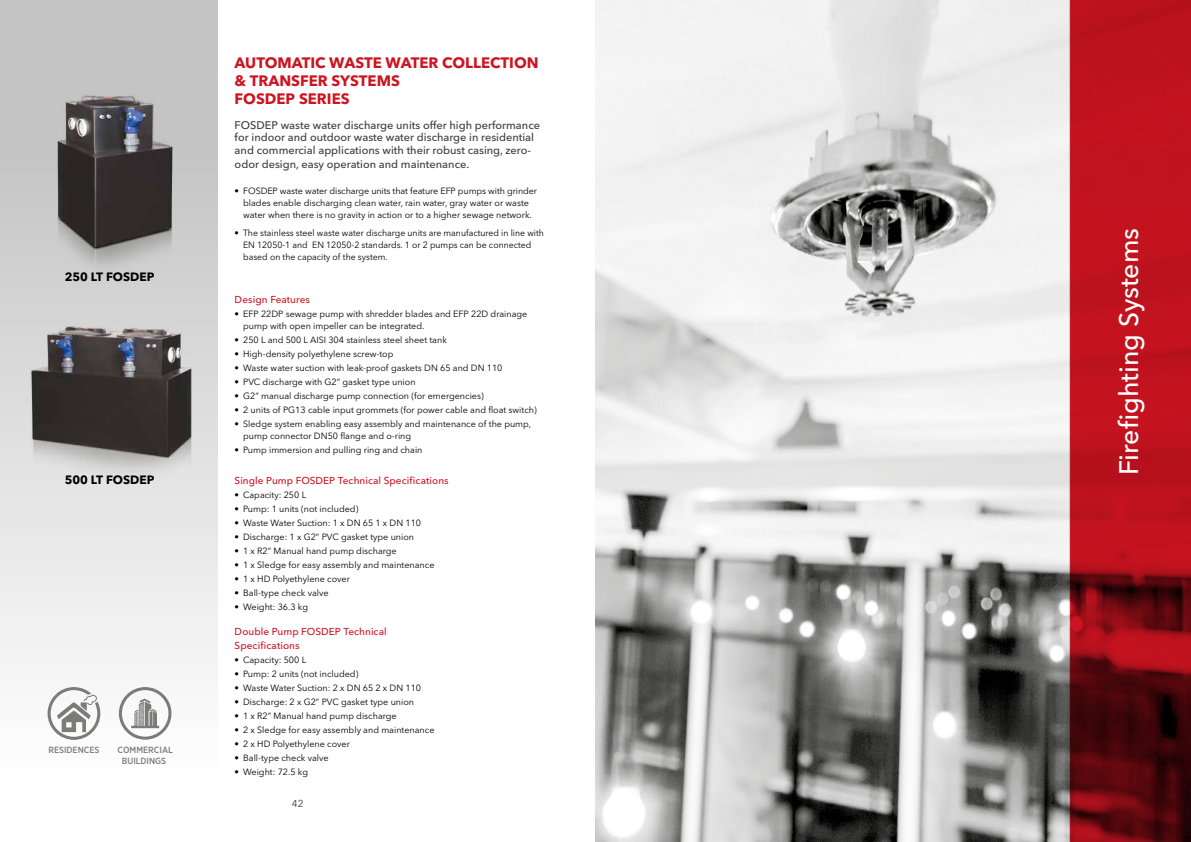
<style>
.page{position:relative;width:1191px;height:842px;background:#fff}
.page>*{position:absolute;margin:0;border:0;box-sizing:border-box;transform-origin:0 0}
.t1{font:500 26.6px "Avenir Next LT Pro";color:#fff}
.t2{font:700 15px/18px "Avenir Next LT Pro";color:#cd1421}
.t3{font:700 12px "Avenir Next LT Pro";color:#000}
.t4{font:500 11px/12.8px "Avenir Next LT Pro";color:#3c3c3b}
.t5{font:500 10px/14px "Avenir Next LT Pro";letter-spacing:.005em;color:#cd1421}
.t6{font:10px "Avenir Next LT Pro";color:#3c3c3b}
.t7{font:9px/12px "Avenir Next LT Pro";color:#000}
.t8{font:500 9px/10.8px "Gotham Narrow";color:#7b7b7a;text-align:center}
</style>
<div class="page">
<div style="left:0;top:0;width:218px;height:842px;background:linear-gradient(to bottom,#bbb,#fff)"></div>
<img style="left:41px;top:82px;width:144px;height:213px">
<img style="left:25px;top:320px;width:175px;height:201px">
<img style="left:595px;top:0;width:474px;height:842px">
<svg style="left:1069px;top:0;width:122px;height:842px;background:#a0101a"></svg>
<svg style="left:119px;top:687px;width:52px;height:53px"></svg>
<svg style="left:48px;top:687px;width:52px;height:53px"></svg>
<h3 class="t3" style="left:65px;top:269px;width:91px">250 LT FOSDEP</h3>
<h3 class="t3" style="left:65px;top:473px;width:91px">500 LT FOSDEP</h3>
<p class="t8" style="left:48px;top:744px;width:53px">RESIDENCES</p>
<p class="t8" style="left:118px;top:744px;width:57px">COMMERCIAL<br>BUILDINGS</p>
<h2 class="t2" style="left:235px;top:53px;width:305px">AUTOMATIC WASTE WATER COLLECTION &amp; TRANSFER SYSTEMS<br>FOSDEP SERIES</h2>
<p class="t4" style="left:235px;top:118px;width:307px">FOSDEP waste water discharge units offer high performance for indoor and outdoor waste water discharge in residential and commercial applications with their robust casing, zero-</p>
<p class="t4" style="left:235px;top:158px;width:236px">odor design, easy operation and maintenance.</p>
<p class="t7" style="left:235px;top:185px;width:304px;text-align:center">• FOSDEP waste water discharge units that feature EFP pumps with grinder blades enable discharging clean water, rain water, gray water or waste water when there is no gravity in action or to a higher sewage network.</p>
<p class="t7" style="left:243px;top:227px;width:302px;text-indent:-9px">• The stainless steel waste water discharge units are manufactured in line with<br>EN 12050-1 and EN 12050-2 standards. 1 or 2 pumps can be connected based on the capacity of the system.</p>
<p class="t5" style="left:235px;top:292px;width:77px">Design Features</p>
<p class="t7" style="left:243px;top:308px;width:286px;text-indent:-9px">• EFP 22DP sewage pump with shredder blades and EFP 22D drainage pump with open impeller can be integrated.</p>
<p class="t7" style="left:235px;top:334px;width:214px">• 250 L and 500 L AISI 304 stainless steel sheet tank</p>
<p class="t7" style="left:235px;top:348px;width:160px">• High-density polyethylene screw-top</p>
<p class="t7" style="left:235px;top:362px;width:269px">• Waste water suction with leak-proof gaskets DN 65 and DN 110</p>
<p class="t7" style="left:235px;top:376px;width:182px">• PVC discharge with G2” gasket type union</p>
<p class="t7" style="left:235px;top:390px;width:251px">• G2” manual discharge pump connection (for emergencies)</p>
<p class="t7" style="left:235px;top:404px;width:304px">• 2 units of PG13 cable input grommets (for power cable and float switch)</p>
<p class="t7" style="left:243px;top:418px;width:289px;text-indent:-9px">• Sledge system enabling easy assembly and maintenance of the pump, pump connector DN50 flange and o-ring</p>
<p class="t7" style="left:235px;top:444px;width:189px">• Pump immersion and pulling ring and chain</p>
<p class="t5" style="left:235px;top:473px;width:216px">Single Pump FOSDEP Technical Specifications</p>
<p class="t7" style="left:235px;top:488px;width:73px">• Capacity: 250 L</p>
<p class="t7" style="left:235px;top:502px;width:125px">• Pump: 1 units (not included)</p>
<p class="t7" style="left:235px;top:516px;width:188px">• Waste Water Suction: 1 x DN 65 1 x DN 110</p>
<p class="t7" style="left:235px;top:530px;width:181px">• Discharge: 1 x G2” PVC gasket type union</p>
<p class="t7" style="left:235px;top:544px;width:164px">• 1 x R2” Manual hand pump discharge</p>
<p class="t7" style="left:235px;top:558px;width:201px">• 1 x Sledge for easy assembly and maintenance</p>
<p class="t7" style="left:235px;top:572px;width:117px">• 1 x HD Polyethylene cover</p>
<p class="t7" style="left:235px;top:586px;width:96px">• Ball-type check valve</p>
<p class="t7" style="left:235px;top:600px;width:75px">• Weight: 36.3 kg</p>
<p class="t5" style="left:235px;top:625px;width:154px">Double Pump FOSDEP Technical<br>Specifications</p>
<p class="t7" style="left:235px;top:654px;width:73px">• Capacity: 500 L</p>
<p class="t7" style="left:235px;top:668px;width:125px">• Pump: 2 units (not included)</p>
<p class="t7" style="left:235px;top:682px;width:188px">• Waste Water Suction: 2 x DN 65 2 x DN 110</p>
<p class="t7" style="left:235px;top:696px;width:181px">• Discharge: 2 x G2” PVC gasket type union</p>
<p class="t7" style="left:235px;top:710px;width:164px">• 1 x R2” Manual hand pump discharge</p>
<p class="t7" style="left:235px;top:724px;width:201px">• 2 x Sledge for easy assembly and maintenance</p>
<p class="t7" style="left:235px;top:738px;width:117px">• 2 x HD Polyethylene cover</p>
<p class="t7" style="left:235px;top:752px;width:96px">• Ball-type check valve</p>
<p class="t7" style="left:235px;top:766px;width:75px">• Weight: 72.5 kg</p>
<p class="t6" style="left:292px;top:798px;width:13px">42</p>
<h1 class="t1" style="left:1112px;top:475px;width:249px;rotate:-90deg">Firefighting Systems</h1>
</div>
